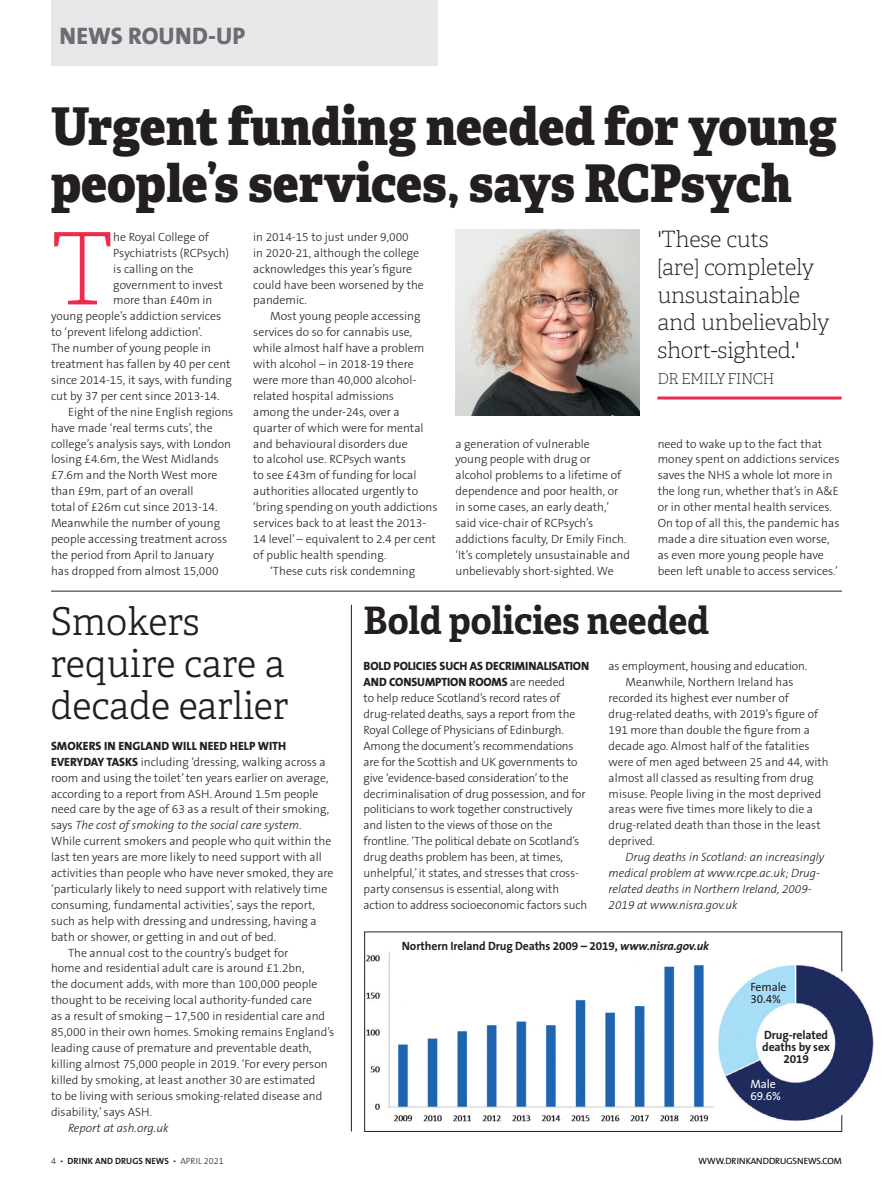
<style>
.page{position:relative;width:893px;height:1191px;background:#fff}
.page>*{position:absolute;margin:0;border:0;box-sizing:border-box;transform-origin:0 0}
.t1{font:99.9px "Adelle PE Th";color:#ed2b4e}
.t2{font:52.05px/57px "Adelle PE Eb";letter-spacing:-.005em;color:#231f20;scale:.94 1}
.t3{font:38.25px/42px "Adelle PE Lt";letter-spacing:-.005em;color:#231f20}
.t4{font:700 37.8px "Adelle PE";letter-spacing:-.005em;color:#231f20;scale:.95 1}
.t5{font:800 24px "The Sans B8";letter-spacing:.005em;color:#6c6d70}
.News_pull_quote_1{font:22.5px/27.8px "Adelle PE Th";letter-spacing:-.01em;color:#231f20}
.News_pull_quote_1-2{font:15px "Adelle PE Th";letter-spacing:-.04em;color:#231f20}
.t6{font:300 12px/15.9px "The Sans B3";color:#231f20}
.t7{font:italic 300 12px/15.9px "The Sans B3";color:#231f20}
.t8{font:700 12px "The Sans B7";letter-spacing:-.01em;color:#231f20}
.t9{font:12px "The Sans B5 Plain";letter-spacing:-.01em;color:#231f20}
.t10{font:12px "The Sans B5 Plain";letter-spacing:-.01em;color:#fff}
._01_Folio_Right{font:700 9px "The Sans B7";color:#231f20}
._01_Folio_Left{font:300 9px "The Sans B3";color:#231f20}
.s1{font-family:"The Sans B8";font-weight:800}
.s2{font-style:italic}
.s3{font-family:"The Sans B3";font-weight:300}
</style>
<div class="page">
<div style="left:51px;top:0;width:387px;height:66px;background:#e6e7e9"></div>
<hr style="left:51px;top:591px;width:791px;height:1px;background:#231f20">
<img style="left:456px;top:230px;width:184px;height:186px">
<hr style="left:351px;top:605px;width:1px;height:526px;background:#231f20">
<hr style="left:657px;top:396px;width:185px;height:3px;background:#ed2b4e">
<img style="left:366px;top:952px;width:348px;height:170px">
<img style="left:711px;top:958px;width:170px;height:170px;border-radius:85px">
<p class="t5" style="left:60px;top:23px;width:187px">NEWS ROUND-UP</p>
<p class="t2" style="left:51px;top:95px;width:838px">Urgent funding needed for young people’s services, says RCPsych</p>
<p class="t1" style="left:51px;top:200px;width:64px">T</p>
<p class="t6" style="left:113px;top:229px;width:97px">he Royal College of</p>
<p class="t6" style="left:113px;top:245px;width:117px">Psychiatrists (RCPsych)</p>
<p class="t6" style="left:113px;top:261px;width:82px">is calling on the</p>
<p class="t6" style="left:113px;top:277px;width:111px">government to invest</p>
<p class="t6" style="left:113px;top:293px;width:101px">more than £40m in</p>
<p class="t6" style="left:51px;top:309px;width:172px">young people’s addiction services</p>
<p class="t6" style="left:51px;top:325px;width:153px">to ‘prevent lifelong addiction’.</p>
<p class="t6" style="left:51px;top:341px;width:162px">The number of young people in</p>
<p class="t6" style="left:51px;top:356px;width:181px">treatment has fallen by 40 per cent</p>
<p class="t6" style="left:51px;top:372px;width:182px">since 2014-15, it says, with funding</p>
<p class="t6" style="left:51px;top:388px;width:170px">cut by 37 per cent since 2013-14.</p>
<p class="t6" style="left:51px;top:404px;width:184px;text-indent:17px">Eight of the nine English regions have made ‘real terms cuts’, the college’s analysis says, with London losing £4.6m, the West Midlands £7.6m and the North West more than £9m, part of an overall<br>total of £26m cut since 2013-14.<br>Meanwhile the number of young people accessing treatment across the period from April to January has dropped from almost 15,000</p>
<p class="t6" style="left:253px;top:229px;width:172px">in 2014-15 to just under 9,000<br>in 2020-21, although the college acknowledges this year’s figure could have been worsened by the pandemic.</p>
<p class="t6" style="left:253px;top:309px;width:186px;text-indent:17px">Most young people accessing services do so for cannabis use, while almost half have a problem with alcohol – in 2018-19 there were more than 40,000 alcohol&shy;related hospital admissions<br>among the under-24s, over a quarter of which were for mental and behavioural disorders due<br>to alcohol use. RCPsych wants<br>to see £43m of funding for local authorities allocated urgently to ‘bring spending on youth addictions services back to at least the 2013-<br>14 level’ – equivalent to 2.4 per cent of public health spending.</p>
<p class="t6" style="left:270px;top:563px;width:146px">‘These cuts risk condemning</p>
<p class="News_pull_quote_1" style="left:657px;top:225px;width:174px">'These cuts<br>[are] completely unsustainable and unbelievably short-sighted.'</p>
<p class="News_pull_quote_1-2" style="left:657px;top:368px;width:119px">DR EMILY FINCH</p>
<p class="t6" style="left:455px;top:436px;width:176px">a generation of vulnerable<br>young people with drug or alcohol problems to a lifetime of dependence and poor health, or in some cases, an early death,’ said vice-chair of RCPsych’s addictions faculty, Dr Emily Finch. ‘It’s completely unsustainable and unbelievably short-sighted. We</p>
<p class="t6" style="left:658px;top:436px;width:183px">need to wake up to the fact that money spent on addictions services saves the NHS a whole lot more in the long run, whether that’s in A&amp;E or in other mental health services.<br>On top of all this, the pandemic has made a dire situation even worse, as even more young people have been left unable to access services.’</p>
<p class="t3" style="left:51px;top:599px;width:239px">Smokers require care a decade earlier</p>
<p class="t6" style="left:51px;top:738px;width:284px"><span class="s1">SMOKERS IN ENGLAND WILL NEED HELP WITH EVERYDAY TASKS</span> including ‘dressing, walking across a room and using the toilet’ ten years earlier on average, according to a report from ASH. Around 1.5m people need care by the age of 63 as a result of their smoking, says <span class="s2">The cost of smoking to the social care system</span>.<br>While current smokers and people who quit within the last ten years are more likely to need support with all activities than people who have never smoked, they are ‘particularly likely to need support with relatively time consuming, fundamental activities’, says the report, such as help with dressing and undressing, having a bath or shower, or getting in and out of bed.</p>
<p class="t6" style="left:51px;top:945px;width:285px;text-indent:17px">The annual cost to the country’s budget for<br>home and residential adult care is around £1.2bn,<br>the document adds, with more than 100,000 people thought to be receiving local authority-funded care<br>as a result of smoking – 17,500 in residential care and 85,000 in their own homes. Smoking remains England’s leading cause of premature and preventable death, killing almost 75,000 people in 2019. ‘For every person killed by smoking, at least another 30 are estimated<br>to be living with serious smoking-related disease and disability,’ says ASH.</p>
<p class="t7" style="left:68px;top:1120px;width:102px">Report at ash.org.uk</p>
<p class="_01_Folio_Right" style="left:51px;top:1156px;width:174px"><span class="s3">4 •</span> DRINK AND DRUGS NEWS <span class="s3">• APRIL 2021</span></p>
<p class="t4" style="left:364px;top:593px;width:365px">Bold policies needed</p>
<p class="t6" style="left:364px;top:659px;width:227px"><span class="s1">BOLD POLICIES SUCH AS DECRIMINALISATION AND CONSUMPTION ROOMS</span> are needed<br>to help reduce Scotland’s record rates of drug-related deaths, says a report from the Royal College of Physicians of Edinburgh.<br>Among the document’s recommendations are for the Scottish and UK governments to give ‘evidence-based consideration’ to the decriminalisation of drug possession, and for politicians to work together constructively and listen to the views of those on the frontline. ‘The political debate on Scotland’s drug deaths problem has been, at times, unhelpful,’ it states, and stresses that cross&shy;party consensus is essential, along with action to address socioeconomic factors such</p>
<p class="t6" style="left:609px;top:659px;width:200px">as employment, housing and education.</p>
<p class="t6" style="left:609px;top:674px;width:222px;text-indent:17px">Meanwhile, Northern Ireland has recorded its highest ever number of drug-related deaths, with 2019’s figure of 191 more than double the figure from a decade ago. Almost half of the fatalities were of men aged between 25 and 44, with almost all classed as resulting from drug misuse. People living in the most deprived areas were five times more likely to die a drug-related death than those in the least deprived.</p>
<p class="t7" style="left:609px;top:849px;width:217px;text-indent:17px">Drug deaths in Scotland: an increasingly medical problem at www.rcpe.ac.uk; Drug&shy;related deaths in Northern Ireland, 2009- 2019 at www.nisra.gov.uk</p>
<p class="t8" style="left:402px;top:939px;width:309px">Northern Ireland Drug Deaths 2009 – 2019, <span class="s2">www.nisra.gov.uk</span></p>
<p class="t9" style="left:750px;top:980px;width:38px">Female</p>
<p class="t9" style="left:750px;top:992px;width:32px">30.4%</p>
<p class="t8" style="left:764px;top:1028px;width:66px">Drug-related</p>
<p class="t8" style="left:762px;top:1040px;width:69px">deaths by sex</p>
<p class="t8" style="left:783px;top:1052px;width:27px">2019</p>
<p class="t10" style="left:750px;top:1077px;width:27px">Male</p>
<p class="t10" style="left:750px;top:1089px;width:32px">69.6%</p>
<p class="_01_Folio_Left" style="left:699px;top:1156px;width:145px">WWW.DRINKANDDRUGSNEWS.COM</p>
</div>
